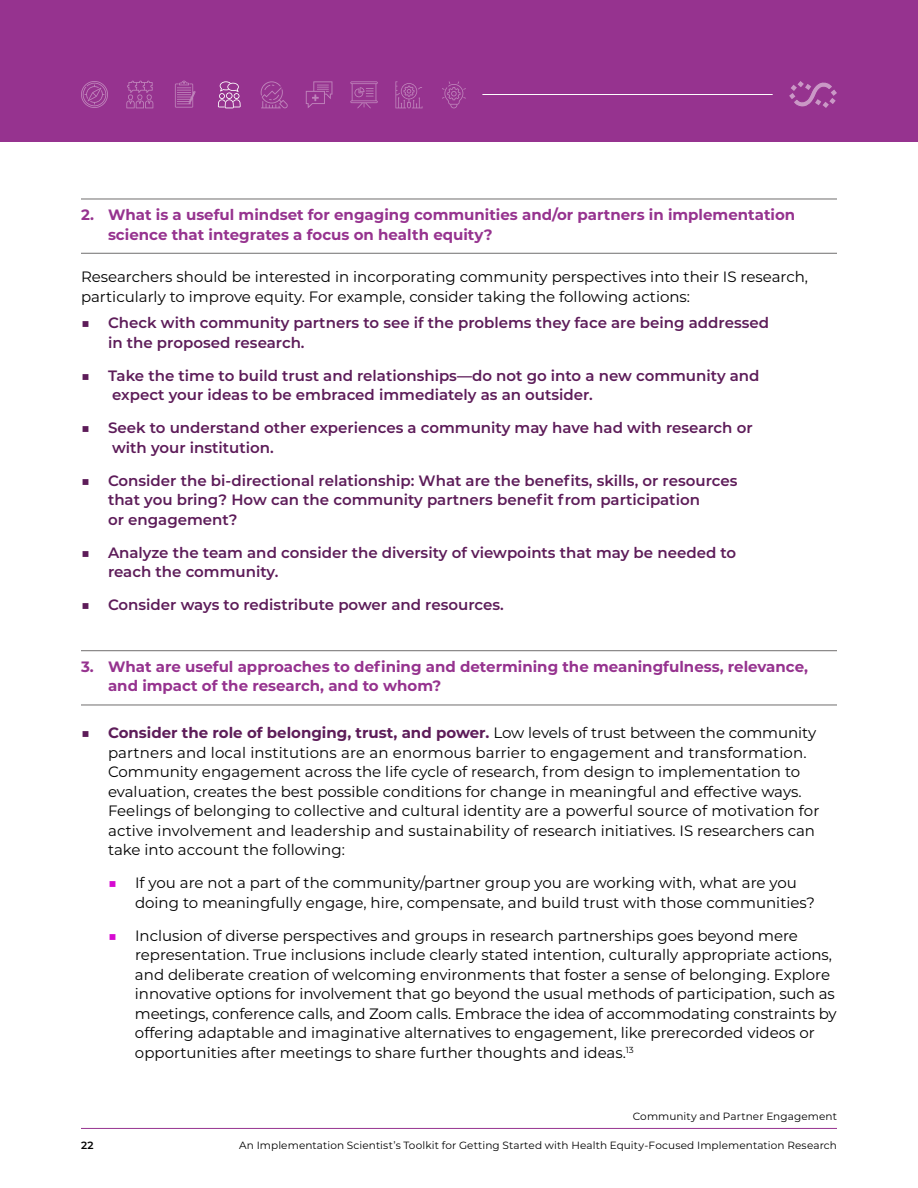
<style>
.page{position:relative;width:918px;height:1188px;background:#fff}
.page>*{position:absolute;margin:0;border:0;box-sizing:border-box;transform-origin:0 0}
.t1{font:15px/19.5px "Montserrat";color:#000}
.t2{font:600 15px/19.5px "Montserrat";color:#5d1c59}
.t3{font:700 15px/19.5px "Montserrat";color:#96338f}
.t4{font:10.5px "Montserrat";letter-spacing:.01em;color:#000}
.t5{font:600 10.5px "Montserrat";color:#000}
.s1{font-weight:700}
.s2{font-weight:700;color:#5d1c59}
.s3{color:#d60bd1}
</style>
<div class="page">
<div style="left:0;top:0;width:918px;height:142px;background:#96338f"></div>
<hr style="left:81px;top:1128px;width:756px;height:1px;background:#96338f">
<hr style="left:482px;top:94px;width:291px;height:1px;background:#fff">
<svg style="left:81px;top:81px;width:27px;height:27px"></svg>
<svg style="left:126px;top:81px;width:27px;height:27px"></svg>
<svg style="left:175px;top:81px;width:21px;height:27px"></svg>
<svg style="left:218px;top:81px;width:23px;height:27px"></svg>
<svg style="left:261px;top:81px;width:27px;height:27px"></svg>
<svg style="left:306px;top:81px;width:26px;height:27px"></svg>
<svg style="left:350px;top:81px;width:28px;height:27px"></svg>
<svg style="left:395px;top:81px;width:28px;height:27px"></svg>
<svg style="left:442px;top:81px;width:24px;height:27px"></svg>
<svg style="left:789px;top:81px;width:48px;height:27px"></svg>
<hr style="left:81px;top:199px;width:756px;height:1px;background:#706e6e">
<hr style="left:81px;top:253px;width:756px;height:1px;background:#706e6e">
<hr style="left:81px;top:650px;width:756px;height:1px;background:#706e6e">
<hr style="left:81px;top:705px;width:756px;height:1px;background:#706e6e">
<h4 class="t3" style="left:108px;top:204px;width:689px;text-indent:-27px">2. What is a useful mindset for engaging communities and/or partners in implementation science that integrates a focus on health equity?</h4>
<p class="t1" style="left:81px;top:267px;width:729px">Researchers should be interested in incorporating community perspectives into their IS research, particularly to improve equity. For example, consider taking the following actions:</p>
<p class="t2" style="left:108px;top:312px;width:663px;text-indent:-27px"><span class="s1">■</span> Check with community partners to see if the problems they face are being addressed in the proposed research.</p>
<p class="t2" style="left:112px;top:365px;width:649px;text-indent:-31px"><span class="s1">■</span> Take the time to build trust and relationships—do not go into a new community and expect your ideas to be embraced immediately as an outsider.</p>
<p class="t2" style="left:112px;top:417px;width:642px;text-indent:-31px"><span class="s1">■</span> Seek to understand other experiences a community may have had with research or with your institution.</p>
<p class="t2" style="left:108px;top:470px;width:631px;text-indent:-27px"><span class="s1">■</span> Consider the bi-directional relationship: What are the benefits, skills, or resources that you bring? How can the community partners benefit from participation<br>or engagement?</p>
<p class="t2" style="left:108px;top:542px;width:630px;text-indent:-27px"><span class="s1">■</span> Analyze the team and consider the diversity of viewpoints that may be needed to reach the community.</p>
<p class="t2" style="left:81px;top:594px;width:424px"><span class="s1">■</span> Consider ways to redistribute power and resources.</p>
<h4 class="t3" style="left:108px;top:656px;width:702px;text-indent:-27px">3. What are useful approaches to defining and determining the meaningfulness, relevance, and impact of the research, and to whom?</h4>
<p class="t1" style="left:108px;top:723px;width:713px;text-indent:-27px"><span class="s2">■ Consider the role of belonging, trust, and power.</span> Low levels of trust between the community partners and local institutions are an enormous barrier to engagement and transformation.<br>Community engagement across the life cycle of research, from design to implementation to evaluation, creates the best possible conditions for change in meaningful and effective ways.<br>Feelings of belonging to collective and cultural identity are a powerful source of motivation for active involvement and leadership and sustainability of research initiatives. IS researchers can take into account the following:</p>
<p class="t1" style="left:135px;top:873px;width:682px;text-indent:-27px"><span class="s3">■</span> If you are not a part of the community/partner group you are working with, what are you doing to meaningfully engage, hire, compensate, and build trust with those communities?</p>
<p class="t1" style="left:135px;top:925px;width:703px;text-indent:-27px"><span class="s3">■</span> Inclusion of diverse perspectives and groups in research partnerships goes beyond mere representation. True inclusions include clearly stated intention, culturally appropriate actions, and deliberate creation of welcoming environments that foster a sense of belonging. Explore innovative options for involvement that go beyond the usual methods of participation, such as meetings, conference calls, and Zoom calls. Embrace the idea of accommodating constraints by offering adaptable and imaginative alternatives to engagement, like prerecorded videos or opportunities after meetings to share further thoughts and ideas.<sup>13</sup></p>
<p class="t4" style="left:633px;top:1109px;width:206px">Community and Partner Engagement</p>
<p class="t5" style="left:81px;top:1138px;width:14px">22</p>
<p class="t4" style="left:239px;top:1138px;width:599px">An Implementation Scientist’s Toolkit for Getting Started with Health Equity-Focused Implementation Research</p>
</div>
